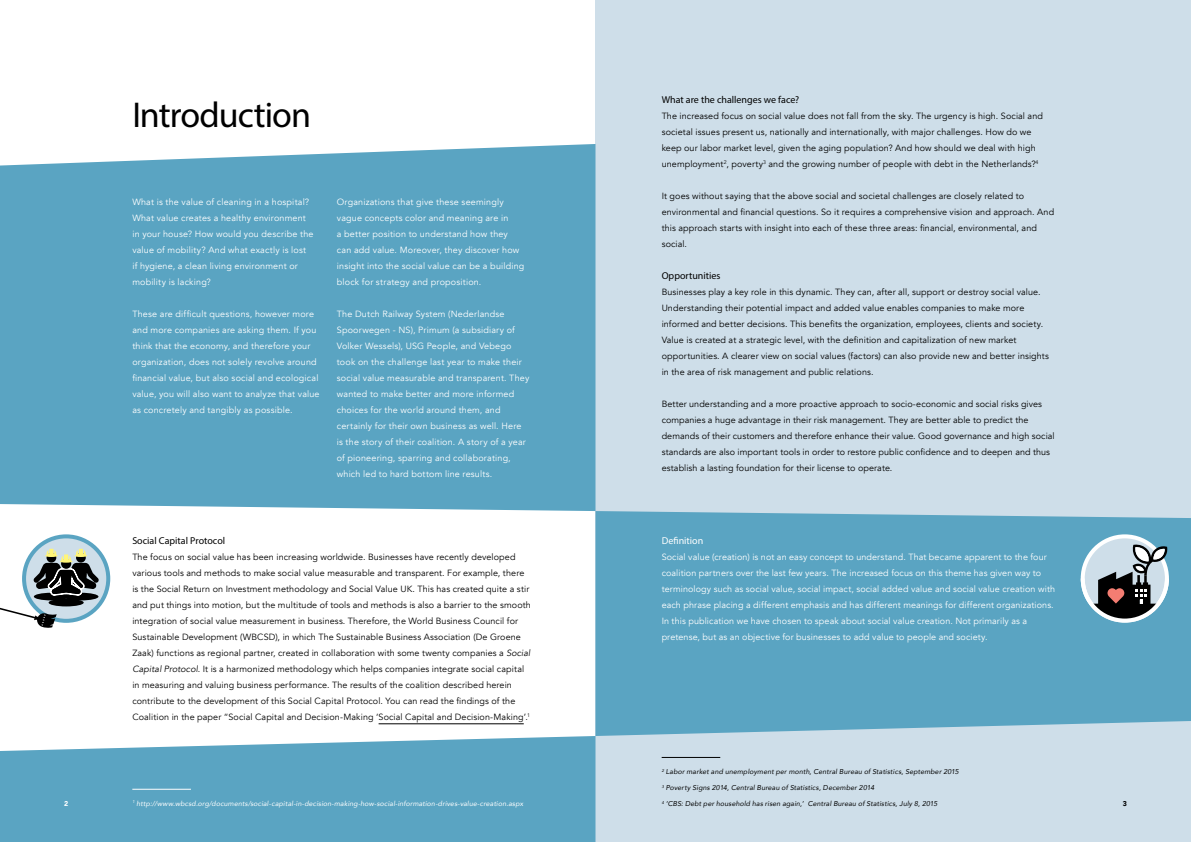
<style>
.page{position:relative;width:1191px;height:842px;background:#fff}
.page>*{position:absolute;margin:0;border:0;box-sizing:border-box;transform-origin:0 0}
.t1{font:36px "Myriad Pro";letter-spacing:-.025em;color:#000}
.t2{font:10px "Myriad Pro";color:#000}
.t3{font:10px "Myriad Pro";color:#fff}
.t4{font:9px/16px "Avenir";letter-spacing:.01em;color:#000}
.t5{font:9px/16px "Avenir";letter-spacing:.02em;color:#fff}
.t6{font:italic 7px "Avenir";letter-spacing:.02em;color:#000}
.t7{font:italic 7px "Avenir";letter-spacing:.02em;color:#fff}
.t8{font:900 7px "Avenir";color:#fff}
.t9{font:900 7px "Avenir";color:#000}
.s1{font-style:italic}
</style>
<div class="page">
<div style="left:595px;top:0;width:596px;height:842px;background:#cedee9"></div>
<div style="left:0;top:144px;width:595px;height:367px;background:#5aa4c2"></div>
<div style="left:595px;top:511px;width:596px;height:225px;background:#5aa4c2"></div>
<svg style="left:0;top:736px;width:595px;height:106px;background:#65aac6"></svg>
<hr style="left:378px;top:723px;width:146px;height:1px;background:#000">
<hr style="left:661px;top:757px;width:59px;height:1px;background:#000">
<hr style="left:132px;top:789px;width:59px;height:1px;background:#fff">
<svg style="left:24px;top:536px;width:84px;height:85px;background:#b8d1df"></svg>
<div style="left:22px;top:534px;width:88px;height:89px;border:4px solid #5aa4c2;border-radius:50%"></div>
<div style="left:34px;top:593px;width:35px;height:7px;background:#000;border-radius:50%"></div>
<div style="left:63px;top:593px;width:35px;height:7px;background:#000;border-radius:50%"></div>
<div style="left:49px;top:599px;width:35px;height:7px;background:#000;border-radius:50%"></div>
<svg style="left:33px;top:549px;width:66px;height:47px;background:#6d7370"></svg>
<svg style="left:0;top:608px;width:57px;height:20px"></svg>
<svg style="left:1082px;top:536px;width:85px;height:85px"></svg>
<svg style="left:1078px;top:544px;width:93px;height:81px"></svg>
<h1 class="t1" style="left:132px;top:93px;width:180px">Introduction</h1>
<p class="t5" style="left:132px;top:194px;width:183px">What is the value of cleaning in a hospital?<br>What value creates a healthy environment in your house? How would you describe the value of mobility? And what exactly is lost<br>if hygiene, a clean living environment or mobility is lacking?</p>
<p class="t5" style="left:132px;top:306px;width:189px">These are difficult questions, however more and more companies are asking them. If you think that the economy, and therefore your organization, does not solely revolve around financial value, but also social and ecological value, you will also want to analyze that value as concretely and tangibly as possible.</p>
<p class="t5" style="left:337px;top:194px;width:189px">Organizations that give these seemingly vague concepts color and meaning are in<br>a better position to understand how they can add value. Moreover, they discover how insight into the social value can be a building block for strategy and proposition.</p>
<p class="t5" style="left:337px;top:306px;width:194px">The Dutch Railway System (Nederlandse Spoorwegen - NS), Primum (a subsidiary of Volker Wessels), USG People, and Vebego took on the challenge last year to make their social value measurable and transparent. They wanted to make better and more informed choices for the world around them, and certainly for their own business as well. Here is the story of their coalition. A story of a year of pioneering, sparring and collaborating, which led to hard bottom line results.</p>
<p class="t2" style="left:132px;top:534px;width:94px">Social Capital Protocol</p>
<p class="t4" style="left:132px;top:549px;width:400px">The focus on social value has been increasing worldwide. Businesses have recently developed various tools and methods to make social value measurable and transparent. For example, there is the Social Return on Investment methodology and Social Value UK. This has created quite a stir and put things into motion, but the multitude of tools and methods is also a barrier to the smooth integration of social value measurement in business. Therefore, the World Business Council for Sustainable Development (WBCSD), in which The Sustainable Business Association (De Groene Zaak) functions as regional partner, created in collaboration with some twenty companies a <span class="s1">Social Capital Protocol</span>. It is a harmonized methodology which helps companies integrate social capital in measuring and valuing business performance. The results of the coalition described herein contribute to the development of this Social Capital Protocol. You can read the findings of the Coalition in the paper “Social Capital and Decision-Making ‘Social Capital and Decision-Making’.<sup>1</sup></p>
<p class="t2" style="left:661px;top:93px;width:139px">What are the challenges we face?</p>
<p class="t4" style="left:661px;top:108px;width:383px">The increased focus on social value does not fall from the sky. The urgency is high. Social and societal issues present us, nationally and internationally, with major challenges. How do we keep our labor market level, given the aging population? And how should we deal with high unemployment<sup>2</sup>, poverty<sup>3</sup> and the growing number of people with debt in the Netherlands?<sup>4</sup></p>
<p class="t4" style="left:661px;top:188px;width:394px">It goes without saying that the above social and societal challenges are closely related to environmental and financial questions. So it requires a comprehensive vision and approach. And this approach starts with insight into each of these three areas: financial, environmental, and social.</p>
<p class="t2" style="left:661px;top:269px;width:60px">Opportunities</p>
<p class="t4" style="left:661px;top:284px;width:389px">Businesses play a key role in this dynamic. They can, after all, support or destroy social value.<br>Understanding their potential impact and added value enables companies to make more informed and better decisions. This benefits the organization, employees, clients and society.<br>Value is created at a strategic level, with the definition and capitalization of new market opportunities. A clearer view on social values (factors) can also provide new and better insights in the area of risk management and public relations.</p>
<p class="t4" style="left:661px;top:396px;width:394px">Better understanding and a more proactive approach to socio-economic and social risks gives companies a huge advantage in their risk management. They are better able to predict the demands of their customers and therefore enhance their value. Good governance and high social standards are also important tools in order to restore public confidence and to deepen and thus establish a lasting foundation for their license to operate.</p>
<p class="t3" style="left:661px;top:534px;width:43px">Definition</p>
<p class="t5" style="left:661px;top:549px;width:395px">Social value (creation) is not an easy concept to understand. That became apparent to the four coalition partners over the last few years. The increased focus on this theme has given way to terminology such as social value, social impact, social added value and social value creation with each phrase placing a different emphasis and has different meanings for different organizations.<br>In this publication we have chosen to speak about social value creation. Not primarily as a pretense, but as an objective for businesses to add value to people and society.</p>
<p class="t6" style="left:661px;top:767px;width:299px"><sup>2</sup> Labor market and unemployment per month, Central Bureau of Statistics, September 2015</p>
<p class="t6" style="left:661px;top:783px;width:214px"><sup>3</sup> Poverty Signs 2014, Central Bureau of Statistics, December 2014</p>
<p class="t6" style="left:661px;top:799px;width:277px"><sup>4</sup> ‘CBS: Debt per household has risen again,’ Central Bureau of Statistics, July 8, 2015</p>
<p class="t7" style="left:132px;top:799px;width:392px"><sup>1</sup> http://www.wbcsd.org/documents/social-capital-in-decision-making-how-social-information-drives-value-creation.aspx</p>
<p class="t8" style="left:64px;top:797px;width:6px">2</p>
<p class="t9" style="left:1122px;top:797px;width:6px">3</p>
</div>
